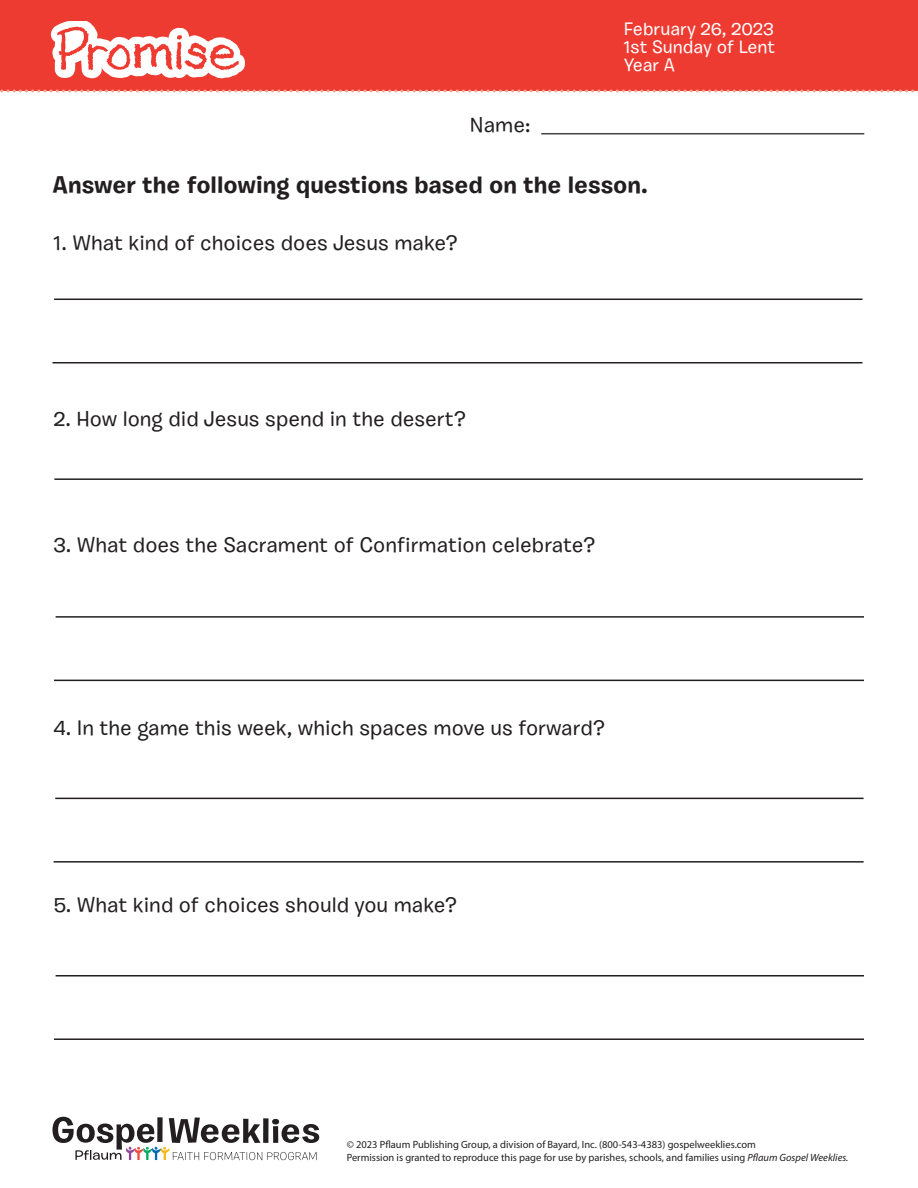
<style>
.page{position:relative;width:918px;height:1188px;background:#fff}
.page>*{position:absolute;margin:0;border:0;box-sizing:border-box;transform-origin:0 0}
.t1{font:700 24px "Burbank Small";color:#231f20}
.t2{font:500 21px "Burbank Small";color:#231f20}
.t3{font:500 18px "Burbank Small";color:#fff}
.t4{font:10.5px/12.6px "Myriad Pro";color:#231f20}
.s1{font-style:italic}
</style>
<div class="page">
<div style="left:0;top:0;width:918px;height:91px;background:#ee3b32"></div>
<svg style="left:0;top:89px;width:918px;height:3px"></svg>
<svg style="left:52px;top:1117px;width:267px;height:43px"></svg>
<img style="left:50px;top:22px;width:194px;height:57px">
<hr style="left:541px;top:133px;width:323px;height:1px;background:#231f20">
<hr style="left:54px;top:478px;width:809px;height:2px;background:#231f20">
<hr style="left:54px;top:299px;width:809px;height:1px;background:#231f20">
<hr style="left:52px;top:362px;width:810px;height:1px;background:#231f20">
<hr style="left:56px;top:616px;width:808px;height:2px;background:#231f20">
<hr style="left:54px;top:680px;width:810px;height:1px;background:#231f20">
<hr style="left:55px;top:798px;width:809px;height:1px;background:#231f20">
<hr style="left:54px;top:861px;width:810px;height:2px;background:#231f20">
<hr style="left:56px;top:975px;width:808px;height:2px;background:#231f20">
<hr style="left:54px;top:1038px;width:810px;height:2px;background:#231f20">
<p class="t2" style="left:470px;top:112px;width:62px">Name:</p>
<p class="t3" style="left:624px;top:17px;width:152px">February 26, 2023</p>
<p class="t3" style="left:624px;top:35px;width:153px">1st Sunday of Lent</p>
<p class="t3" style="left:624px;top:53px;width:53px">Year A</p>
<p class="t1" style="left:52px;top:170px;width:597px">Answer the following questions based on the lesson.</p>
<p class="t2" style="left:53px;top:230px;width:406px">1. What kind of choices does Jesus make?</p>
<p class="t2" style="left:53px;top:406px;width:414px">2. How long did Jesus spend in the desert?</p>
<p class="t2" style="left:53px;top:532px;width:543px">3. What does the Sacrament of Confirmation celebrate?</p>
<p class="t2" style="left:53px;top:715px;width:553px">4. In the game this week, which spaces move us forward?</p>
<p class="t2" style="left:53px;top:892px;width:405px">5. What kind of choices should you make?</p>
<p class="t4" style="left:347px;top:1138px;width:503px">© 2023 Pflaum Publishing Group, a division of Bayard, Inc. (800-543-4383) gospelweeklies.com<br>Permission is granted to reproduce this page for use by parishes, schools, and families using <span class="s1">Pflaum Gospel Weeklies.</span></p>
</div>
